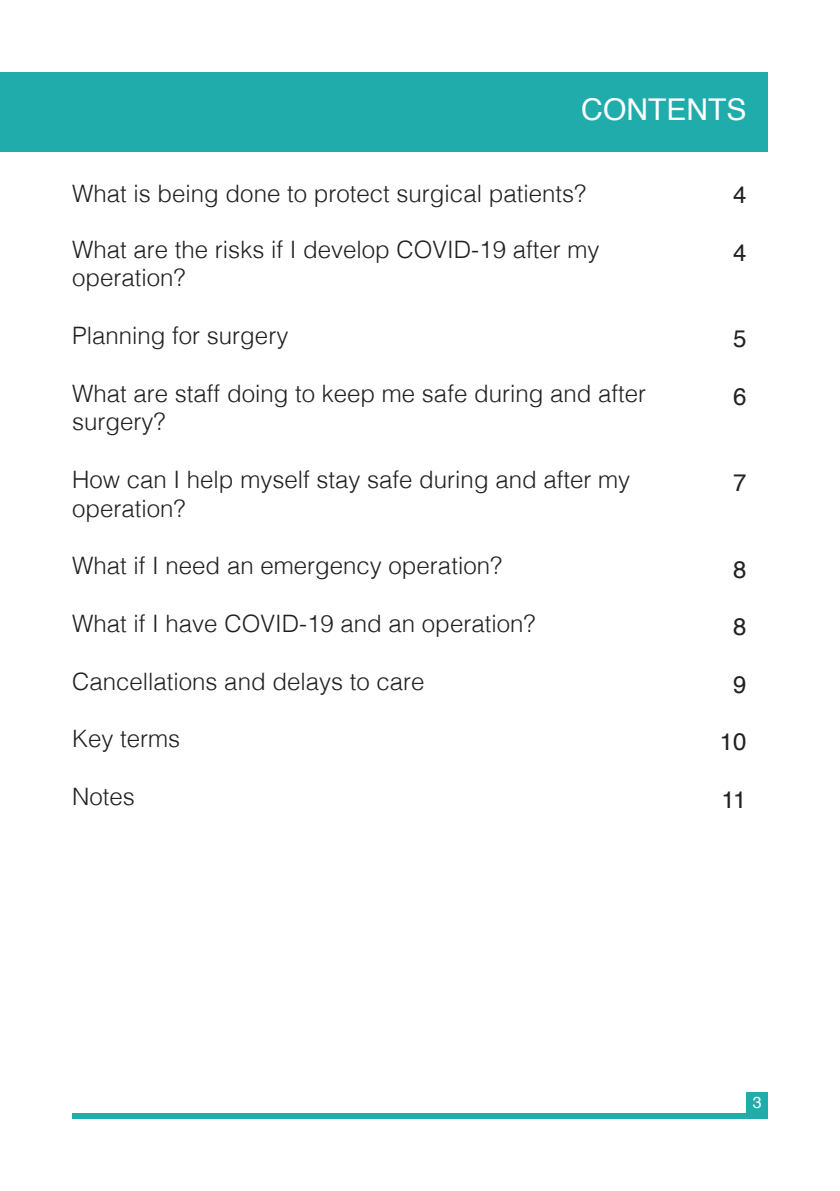
<style>
.page{position:relative;width:840px;height:1191px;background:#fff}
.page>*{position:absolute;margin:0;border:0;box-sizing:border-box;transform-origin:0 0}
.t1{font:30px "Helvetica";color:#fff}
.t2{font:300 24px/28.8px "Helvetica";color:#231f20}
.t3{font:24px "Helvetica";color:#231f20}
.t4{font:16px "Helvetica";color:#fff}
</style>
<div class="page">
<div style="left:0;top:72px;width:767px;height:79px;background:#21acac"></div>
<div style="left:72px;top:1113px;width:695px;height:6px;background:#21acac"></div>
<div style="left:746px;top:1092px;width:21px;height:21px;background:#21acac"></div>
<p class="t1" style="left:581px;top:87px;width:166px">CONTENTS</p>
<p class="t2" style="left:72px;top:178px;width:515px">What is being done to protect surgical patients?</p>
<p class="t3" style="left:732px;top:176px;width:15px">4</p>
<p class="t3" style="left:732px;top:234px;width:15px">4</p>
<p class="t2" style="left:72px;top:233px;width:528px">What are the risks if I develop COVID-19 after my operation?</p>
<p class="t2" style="left:72px;top:319px;width:218px">Planning for surgery</p>
<p class="t2" style="left:72px;top:377px;width:575px">What are staff doing to keep me safe during and after surgery?</p>
<p class="t2" style="left:72px;top:463px;width:559px">How can I help myself stay safe during and after my operation?</p>
<p class="t2" style="left:72px;top:550px;width:431px">What if I need an emergency operation?</p>
<p class="t2" style="left:72px;top:607px;width:464px">What if I have COVID-19 and an operation?</p>
<p class="t2" style="left:72px;top:665px;width:354px">Cancellations and delays to care</p>
<p class="t2" style="left:72px;top:722px;width:110px">Key terms</p>
<p class="t2" style="left:72px;top:780px;width:64px">Notes</p>
<p class="t3" style="left:732px;top:320px;width:15px">5</p>
<p class="t3" style="left:732px;top:378px;width:15px">6</p>
<p class="t3" style="left:732px;top:464px;width:15px">7</p>
<p class="t3" style="left:732px;top:550px;width:15px">8</p>
<p class="t3" style="left:732px;top:608px;width:15px">8</p>
<p class="t3" style="left:732px;top:666px;width:15px">9</p>
<p class="t3" style="left:719px;top:723px;width:28px">10</p>
<p class="t3" style="left:721px;top:781px;width:26px">11</p>
<p class="t4" style="left:752px;top:1090px;width:10px">3</p>
</div>
